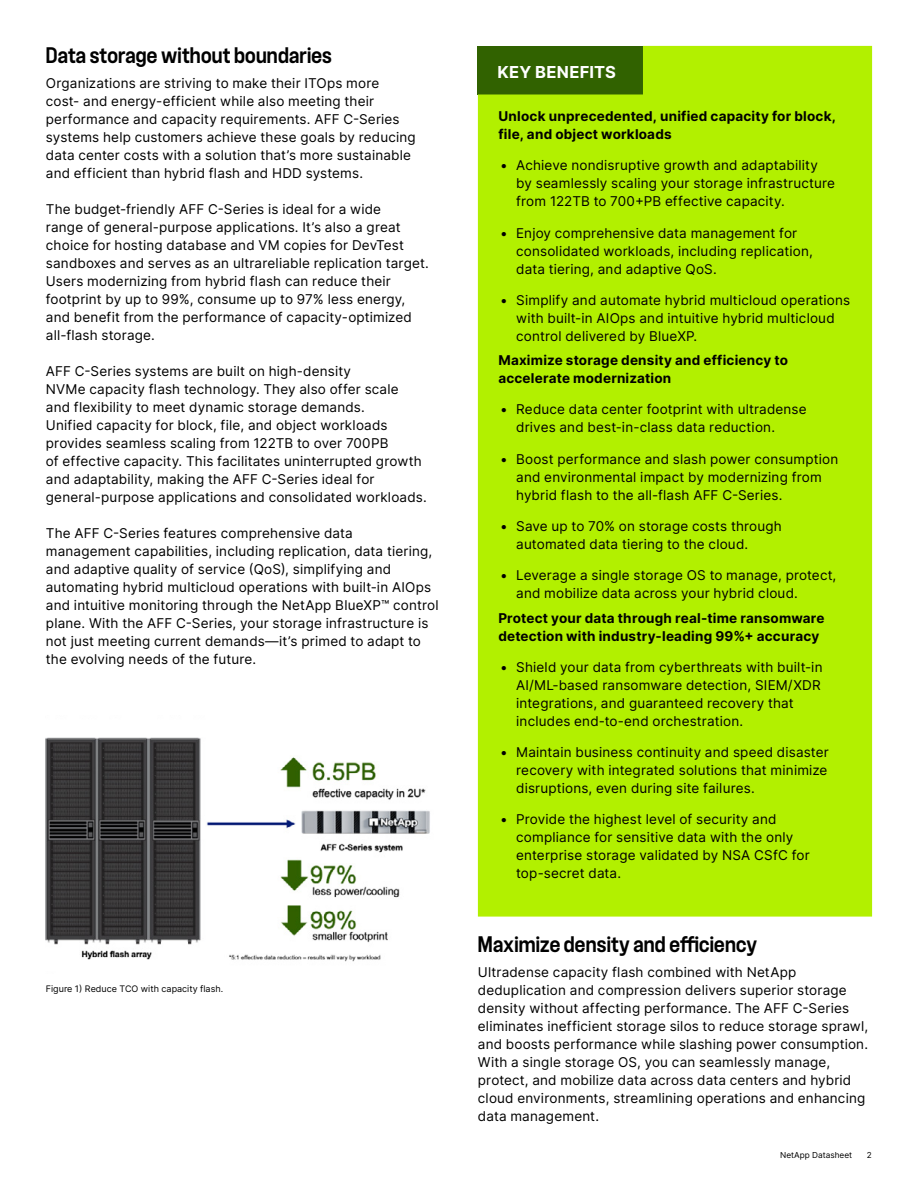
<style>
.page{position:relative;width:918px;height:1188px;background:#fff}
.page>*{position:absolute;margin:0;border:0;box-sizing:border-box;transform-origin:0 0}
.t1{font:500 expanded 21px "F37 Judge";letter-spacing:.01em;color:#000}
.t2{font:700 16.5px "Inter";letter-spacing:.015em;color:#fff}
.t3{font:13.5px/18px "Inter";letter-spacing:.015em;color:#000}
.t4{font:700 13.5px/18px "Inter";letter-spacing:.015em;color:#000}
.t5{font:9px "Inter";color:#000}
.t6{font:8.25px "Inter";color:#000}
</style>
<div class="page">
<img style="left:46px;top:737px;width:384px;height:225px">
<div style="left:478px;top:46px;width:394px;height:871px;background:#b2f000"></div>
<h1 class="t1" style="left:46px;top:44px;width:288px">Data storage without boundaries</h1>
<p class="t3" style="left:46px;top:74px;width:371px">Organizations are striving to make their ITOps more cost- and energy-efficient while also meeting their performance and capacity requirements. AFF C-Series systems help customers achieve these goals by reducing data center costs with a solution that’s more sustainable and efficient than hybrid flash and HDD systems.</p>
<p class="t3" style="left:46px;top:200px;width:384px">The budget-friendly AFF C-Series is ideal for a wide<br>range of general-purpose applications. It’s also a great choice for hosting database and VM copies for DevTest sandboxes and serves as an ultrareliable replication target.<br>Users modernizing from hybrid flash can reduce their footprint by up to 99%, consume up to 97% less energy, and benefit from the performance of capacity-optimized all-flash storage.</p>
<p class="t3" style="left:46px;top:362px;width:382px">AFF C-Series systems are built on high-density<br>NVMe capacity flash technology. They also offer scale<br>and flexibility to meet dynamic storage demands.<br>Unified capacity for block, file, and object workloads provides seamless scaling from 122TB to over 700PB<br>of effective capacity. This facilitates uninterrupted growth and adaptability, making the AFF C-Series ideal for general-purpose applications and consolidated workloads.</p>
<p class="t3" style="left:46px;top:524px;width:394px">The AFF C-Series features comprehensive data management capabilities, including replication, data tiering, and adaptive quality of service (QoS), simplifying and automating hybrid multicloud operations with built-in AIOps and intuitive monitoring through the NetApp BlueXP™ control plane. With the AFF C-Series, your storage infrastructure is not just meeting current demands—it’s primed to adapt to the evolving needs of the future.</p>
<p class="t5" style="left:46px;top:982px;width:179px">Figure 1) Reduce TCO with capacity flash.</p>
<p class="t2" style="left:497px;top:60px;width:120px">KEY BENEFITS</p>
<p class="t4" style="left:498px;top:107px;width:339px">Unlock unprecedented, unified capacity for block, file, and object workloads</p>
<p class="t3" style="left:516px;top:156px;width:320px;text-indent:-16px">• Achieve nondisruptive growth and adaptability by seamlessly scaling your storage infrastructure from 122TB to 700+PB effective capacity.</p>
<p class="t3" style="left:516px;top:223px;width:298px;text-indent:-16px">• Enjoy comprehensive data management for consolidated workloads, including replication, data tiering, and adaptive QoS.</p>
<p class="t3" style="left:516px;top:291px;width:335px;text-indent:-16px">• Simplify and automate hybrid multicloud operations with built-in AIOps and intuitive hybrid multicloud control delivered by BlueXP.</p>
<p class="t4" style="left:498px;top:351px;width:291px">Maximize storage density and efficiency to accelerate modernization</p>
<p class="t3" style="left:516px;top:400px;width:292px;text-indent:-16px">• Reduce data center footprint with ultradense drives and best-in-class data reduction.</p>
<p class="t3" style="left:516px;top:449px;width:324px;text-indent:-16px">• Boost performance and slash power consumption and environmental impact by modernizing from hybrid flash to the all-flash AFF C-Series.</p>
<p class="t3" style="left:516px;top:517px;width:267px;text-indent:-16px">• Save up to 70% on storage costs through automated data tiering to the cloud.</p>
<p class="t3" style="left:516px;top:566px;width:322px;text-indent:-16px">• Leverage a single storage OS to manage, protect, and mobilize data across your hybrid cloud.</p>
<p class="t4" style="left:498px;top:608px;width:328px">Protect your data through real-time ransomware detection with industry-leading 99%+ accuracy</p>
<p class="t3" style="left:516px;top:658px;width:308px;text-indent:-16px">• Shield your data from cyberthreats with built-in AI/ML-based ransomware detection, SIEM/XDR integrations, and guaranteed recovery that includes end-to-end orchestration.</p>
<p class="t3" style="left:516px;top:743px;width:314px;text-align:justify;text-indent:-16px">• Maintain business continuity and speed disaster recovery with integrated solutions that minimize disruptions, even during site failures.</p>
<p class="t3" style="left:516px;top:810px;width:295px;text-indent:-16px">• Provide the highest level of security and compliance for sensitive data with the only enterprise storage validated by NSA CSfC for top-secret data.</p>
<h1 class="t1" style="left:478px;top:932px;width:281px">Maximize density and efficiency</h1>
<p class="t3" style="left:478px;top:962px;width:392px">Ultradense capacity flash combined with NetApp deduplication and compression delivers superior storage density without affecting performance. The AFF C-Series eliminates inefficient storage silos to reduce storage sprawl, and boosts performance while slashing power consumption.<br>With a single storage OS, you can seamlessly manage, protect, and mobilize data across data centers and hybrid cloud environments, streamlining operations and enhancing data management.</p>
<p class="t6" style="left:780px;top:1149px;width:74px">NetApp Datasheet</p>
<p class="t6" style="left:867px;top:1149px;width:6px">2</p>
</div>
